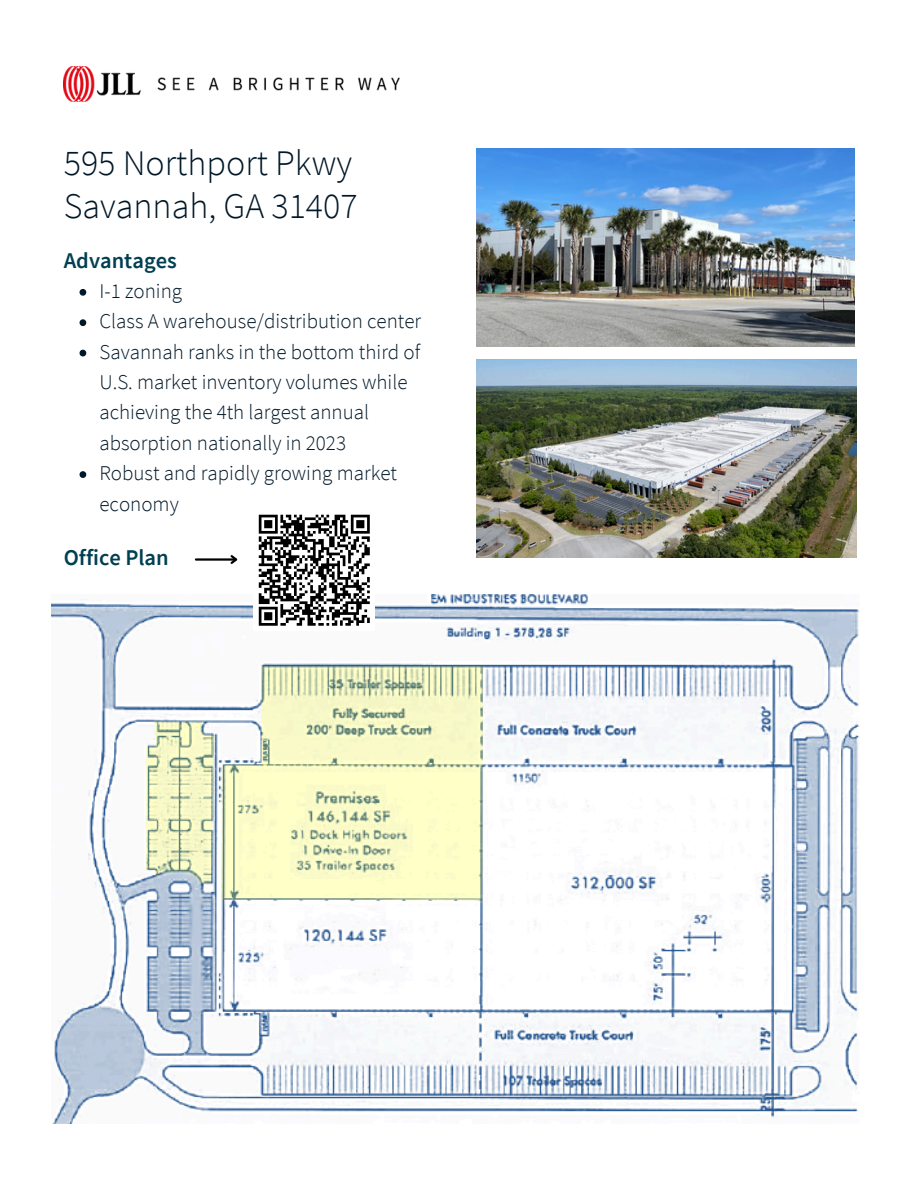
<style>
.page{position:relative;width:918px;height:1188px;background:#fff}
.page>*{position:absolute;margin:0;border:0;box-sizing:border-box;transform-origin:0 0}
.t1{font:300 36px/42.8px "Source Sans Pro";color:#001828}
.t2{font:600 22.5px "Source Sans Pro";color:#003f52}
.t3{font:300 21px/30.3px "Source Sans Pro";color:#001828}
</style>
<div class="page">
<img style="left:477px;top:360px;width:380px;height:198px">
<img style="left:64px;top:67px;width:335px;height:35px">
<img style="left:51px;top:594px;width:809px;height:530px">
<img style="left:477px;top:148px;width:377px;height:198px">
<svg style="left:80px;top:289px;width:6px;height:7px"></svg>
<svg style="left:80px;top:319px;width:6px;height:7px"></svg>
<svg style="left:80px;top:350px;width:6px;height:6px"></svg>
<svg style="left:80px;top:471px;width:6px;height:7px"></svg>
<div style="left:253px;top:509px;width:122px;height:122px;background:#fff"></div>
<svg style="left:258px;top:514px;width:112px;height:112px"></svg>
<hr style="left:196px;top:558px;width:40px;height:3px;background:#000">
<svg style="left:229px;top:555px;width:9px;height:9px"></svg>
<p class="t1" style="left:64px;top:141px;width:295px">595 Northport Pkwy<br>Savannah, GA 31407</p>
<h2 class="t2" style="left:64px;top:245px;width:115px">Advantages</h2>
<p class="t3" style="left:99px;top:275px;width:84px">I-1 zoning</p>
<p class="t3" style="left:99px;top:306px;width:323px">Class A warehouse/distribution center</p>
<p class="t3" style="left:99px;top:336px;width:322px">Savannah ranks in the bottom third of U.S. market inventory volumes while achieving the 4th largest annual absorption nationally in 2023</p>
<p class="t3" style="left:99px;top:458px;width:299px">Robust and rapidly growing market economy</p>
<p class="t2" style="left:64px;top:542px;width:106px">Office Plan</p>
</div>
